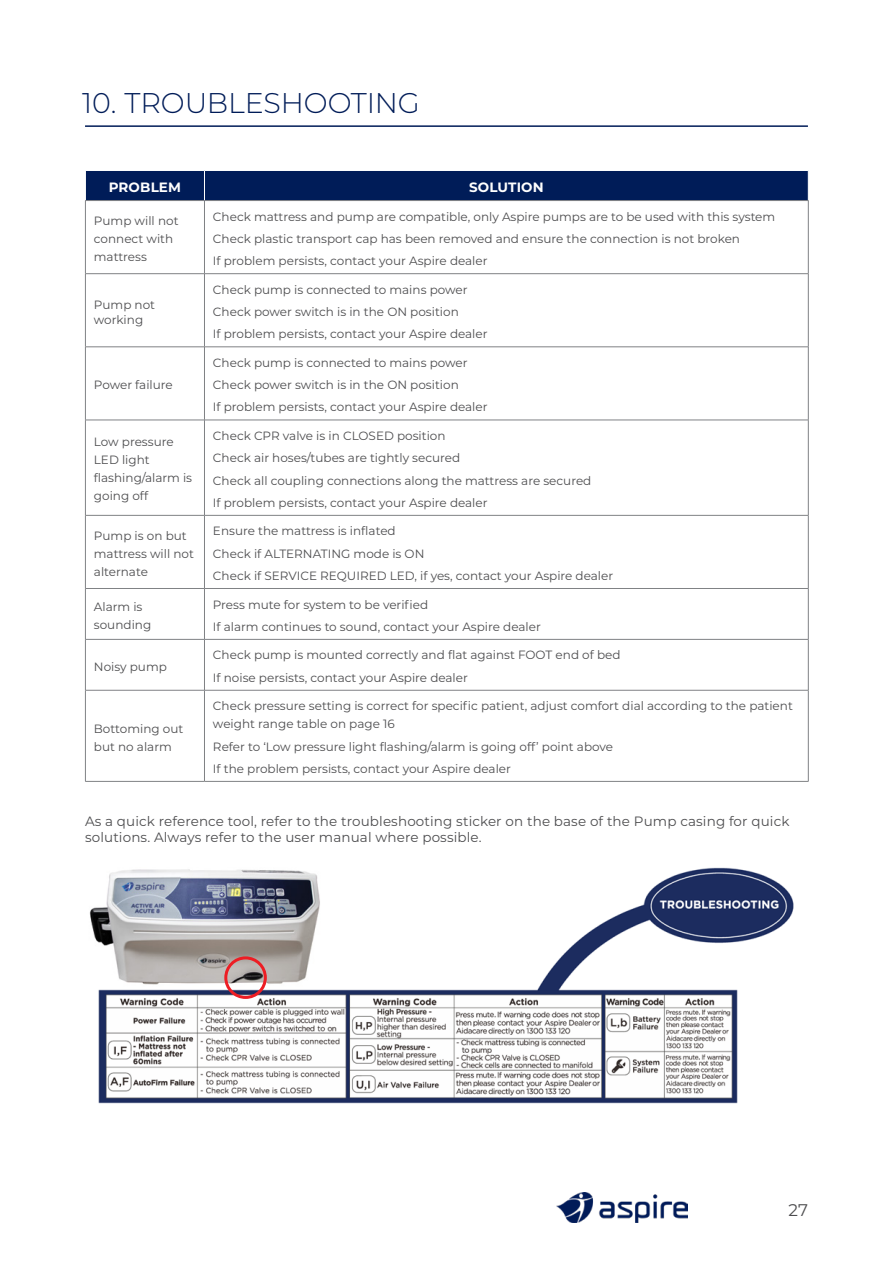
<style>
.page{position:relative;width:893px;height:1263px;background:#fff}
.page>*{position:absolute;margin:0;border:0;box-sizing:border-box;transform-origin:0 0}
.t1{font:300 28.5px "Montserrat";letter-spacing:-.005em;color:#001c58}
.t2{font:16.8px "Montserrat";color:#4d4d4f}
.t3{font:13.5px/16.5px "Montserrat";letter-spacing:.01em;color:#4d4d4f}
.t4{font:700 13.5px "Montserrat";letter-spacing:.01em;color:#fff}
.t5{font:12px/22.2px "Montserrat";color:#4d4d4f}
</style>
<div class="page">
<img style="left:557px;top:1193px;width:130px;height:29px">
<div style="left:85px;top:170px;width:724px;height:31px;background:#001c58"></div>
<hr style="left:85px;top:200px;width:119px;height:1px;background:#808285">
<hr style="left:85px;top:201px;width:1px;height:72px;background:#808285">
<hr style="left:204px;top:200px;width:604px;height:1px;background:#808285">
<hr style="left:204px;top:201px;width:1px;height:72px;background:#808285">
<hr style="left:808px;top:201px;width:1px;height:72px;background:#808285">
<hr style="left:85px;top:273px;width:119px;height:1px;background:#808285">
<hr style="left:85px;top:274px;width:1px;height:73px;background:#808285">
<hr style="left:204px;top:273px;width:604px;height:1px;background:#808285">
<hr style="left:204px;top:274px;width:1px;height:73px;background:#808285">
<hr style="left:808px;top:274px;width:1px;height:73px;background:#808285">
<hr style="left:85px;top:347px;width:119px;height:1px;background:#808285">
<hr style="left:85px;top:347px;width:1px;height:73px;background:#808285">
<hr style="left:204px;top:347px;width:604px;height:1px;background:#808285">
<hr style="left:204px;top:347px;width:1px;height:73px;background:#808285">
<hr style="left:808px;top:347px;width:1px;height:73px;background:#808285">
<hr style="left:85px;top:420px;width:119px;height:1px;background:#808285">
<hr style="left:85px;top:420px;width:1px;height:95px;background:#808285">
<hr style="left:204px;top:420px;width:604px;height:1px;background:#808285">
<hr style="left:204px;top:420px;width:1px;height:95px;background:#808285">
<hr style="left:808px;top:420px;width:1px;height:95px;background:#808285">
<hr style="left:85px;top:515px;width:119px;height:1px;background:#808285">
<hr style="left:85px;top:515px;width:1px;height:73px;background:#808285">
<hr style="left:204px;top:515px;width:604px;height:1px;background:#808285">
<hr style="left:204px;top:515px;width:1px;height:73px;background:#808285">
<hr style="left:808px;top:515px;width:1px;height:73px;background:#808285">
<hr style="left:85px;top:588px;width:119px;height:1px;background:#808285">
<hr style="left:85px;top:589px;width:1px;height:50px;background:#808285">
<hr style="left:204px;top:588px;width:604px;height:1px;background:#808285">
<hr style="left:204px;top:589px;width:1px;height:50px;background:#808285">
<hr style="left:808px;top:589px;width:1px;height:50px;background:#808285">
<hr style="left:85px;top:639px;width:119px;height:1px;background:#808285">
<hr style="left:85px;top:639px;width:1px;height:51px;background:#808285">
<hr style="left:204px;top:639px;width:604px;height:1px;background:#808285">
<hr style="left:204px;top:639px;width:1px;height:51px;background:#808285">
<hr style="left:808px;top:639px;width:1px;height:51px;background:#808285">
<hr style="left:85px;top:690px;width:119px;height:1px;background:#808285">
<hr style="left:85px;top:690px;width:1px;height:91px;background:#808285">
<hr style="left:204px;top:690px;width:604px;height:1px;background:#808285">
<hr style="left:204px;top:690px;width:1px;height:91px;background:#808285">
<hr style="left:808px;top:690px;width:1px;height:91px;background:#808285">
<hr style="left:85px;top:781px;width:119px;height:1px;background:#808285">
<hr style="left:204px;top:781px;width:604px;height:1px;background:#808285">
<img style="left:98px;top:867px;width:696px;height:237px">
<img style="left:89px;top:867px;width:237px;height:119px">
<div style="left:224px;top:956px;width:43px;height:43px;border:3px solid #ed1d24;border-radius:50%"></div>
<hr style="left:85px;top:125px;width:723px;height:2px;background:#001c58">
<h1 class="t1" style="left:82px;top:83px;width:339px">10. TROUBLESHOOTING</h1>
<p class="t4" style="left:109px;top:178px;width:74px">PROBLEM</p>
<p class="t4" style="left:469px;top:178px;width:76px">SOLUTION</p>
<p class="t5" style="left:94px;top:211px;width:86px;line-height:18px">Pump will not connect with mattress</p>
<p class="t5" style="left:213px;top:205px;width:564px">Check mattress and pump are compatible, only Aspire pumps are to be used with this system<br>Check plastic transport cap has been removed and ensure the connection is not broken<br>If problem persists, contact your Aspire dealer</p>
<p class="t5" style="left:94px;top:296px;width:63px;line-height:15px">Pump not working</p>
<p class="t5" style="left:213px;top:278px;width:276px">Check pump is connected to mains power<br>Check power switch is in the ON position<br>If problem persists, contact your Aspire dealer</p>
<p class="t5" style="left:94px;top:373px;width:80px">Power failure</p>
<p class="t5" style="left:213px;top:351px;width:276px">Check pump is connected to mains power<br>Check power switch is in the ON position<br>If problem persists, contact your Aspire dealer</p>
<p class="t5" style="left:94px;top:433px;width:100px;line-height:18px">Low pressure<br>LED light flashing/alarm is going off</p>
<p class="t5" style="left:213px;top:424px;width:380px">Check CPR valve is in CLOSED position<br>Check air hoses/tubes are tightly secured<br>Check all coupling connections along the mattress are secured If problem persists, contact your Aspire dealer</p>
<p class="t5" style="left:94px;top:526px;width:102px;line-height:18px">Pump is on but mattress will not alternate</p>
<p class="t5" style="left:213px;top:520px;width:402px">Ensure the mattress is inflated<br>Check if ALTERNATING mode is ON<br>Check if SERVICE REQUIRED LED, if yes, contact your Aspire dealer</p>
<p class="t5" style="left:94px;top:597px;width:59px;line-height:18px">Alarm is sounding</p>
<p class="t5" style="left:213px;top:593px;width:329px">Press mute for system to be verified<br>If alarm continues to sound, contact your Aspire dealer</p>
<p class="t5" style="left:94px;top:655px;width:74px">Noisy pump</p>
<p class="t5" style="left:213px;top:644px;width:409px">Check pump is mounted correctly and flat against FOOT end of bed<br>If noise persists, contact your Aspire dealer</p>
<p class="t5" style="left:94px;top:719px;width:91px;line-height:18px">Bottoming out but no alarm</p>
<p class="t5" style="left:213px;top:697px;width:581px;line-height:18px">Check pressure setting is correct for specific patient, adjust comfort dial according to the patient weight range table on page 16</p>
<p class="t5" style="left:213px;top:735px;width:402px">Refer to ‘Low pressure light flashing/alarm is going off’ point above<br>If the problem persists, contact your Aspire dealer</p>
<p class="t3" style="left:85px;top:812px;width:706px">As a quick reference tool, refer to the troubleshooting sticker on the base of the Pump casing for quick solutions. Always refer to the user manual where possible.</p>
<h2 class="t2" style="left:788px;top:1199px;width:21px">27</h2>
</div>
